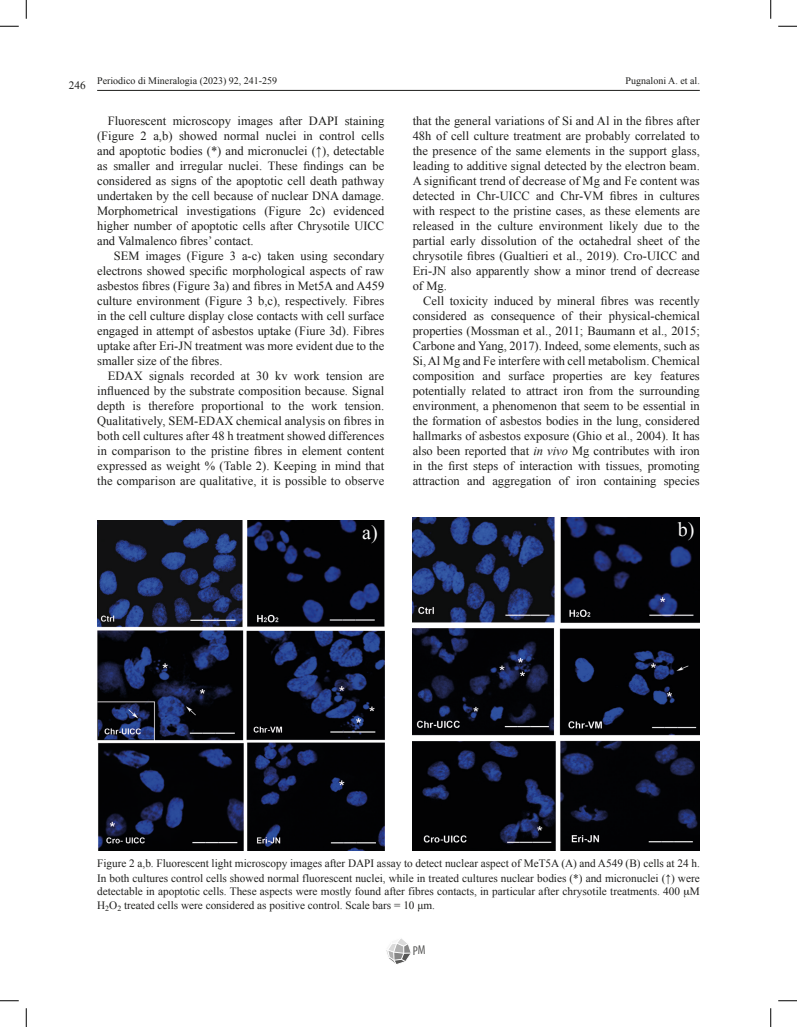
<style>
.page{position:relative;width:797px;height:1027px;background:#fff}
.page>*{position:absolute;margin:0;border:0;box-sizing:border-box;transform-origin:0 0}
.t1{font:20px "Times New Roman";color:#fff}
.t2{font:condensed 12.88px "Myriad Pro";color:#575756}
.t3{font:12.5px/15px "Times New Roman";color:#1d1d1b;text-align:justify}
.Didascalie{font:11.25px/15px "Times New Roman";color:#1d1d1b}
.t4{font:10px "Times New Roman";color:#1d1d1b}
.s1{font-style:italic}
</style>
<div class="page">
<hr style="left:97px;top:90px;width:602px;height:1px;background:#1d1d1b">
<svg style="left:386px;top:938px;width:25px;height:26px"></svg>
<img style="left:97px;top:520px;width:287px;height:331px">
<img style="left:412px;top:517px;width:287px;height:334px">
<svg style="left:0;top:25px;width:19px;height:2px"></svg>
<svg style="left:778px;top:25px;width:19px;height:2px"></svg>
<svg style="left:0;top:1000px;width:19px;height:1px"></svg>
<svg style="left:778px;top:1000px;width:19px;height:1px"></svg>
<svg style="left:25px;top:0;width:2px;height:19px"></svg>
<svg style="left:25px;top:1008px;width:2px;height:19px"></svg>
<svg style="left:770px;top:0;width:1px;height:19px"></svg>
<svg style="left:770px;top:1008px;width:1px;height:19px"></svg>
<p class="Didascalie" style="left:69px;top:77px;width:18px">246</p>
<p class="t4" style="left:97px;top:74px;width:181px">Periodico di Mineralogia (2023) 92, 241-259</p>
<p class="t4" style="left:625px;top:74px;width:76px">Pugnaloni A. et al.</p>
<p class="t3" style="left:97px;top:114px;width:289px;text-indent:11px">Fluorescent microscopy images after DAPI staining (Figure 2 a,b) showed normal nuclei in control cells and apoptotic bodies (*) and micronuclei (↑), detectable as smaller and irregular nuclei. These findings can be considered as signs of the apoptotic cell death pathway undertaken by the cell because of nuclear DNA damage.<br>Morphometrical investigations (Figure 2c) evidenced higher number of apoptotic cells after Chrysotile UICC and Valmalenco fibres’ contact.</p>
<p class="t3" style="left:97px;top:249px;width:289px;text-indent:17px">SEM images (Figure 3 a-c) taken using secondary electrons showed specific morphological aspects of raw asbestos fibres (Figure 3a) and fibres in Met5A and A459 culture environment (Figure 3 b,c), respectively. Fibres in the cell culture display close contacts with cell surface engaged in attempt of asbestos uptake (Fiure 3d). Fibres uptake after Eri-JN treatment was more evident due to the smaller size of the fibres.</p>
<p class="t3" style="left:97px;top:369px;width:289px;text-indent:11px">EDAX signals recorded at 30 kv work tension are influenced by the substrate composition because. Signal depth is therefore proportional to the work tension.<br>Qualitatively, SEM-EDAX chemical analysis on fibres in both cell cultures after 48 h treatment showed differences in comparison to the pristine fibres in element content expressed as weight % (Table 2). Keeping in mind that the comparison are qualitative, it is possible to observe</p>
<p class="t3" style="left:412px;top:114px;width:289px">that the general variations of Si and Al in the fibres after 48h of cell culture treatment are probably correlated to the presence of the same elements in the support glass, leading to additive signal detected by the electron beam.<br>A significant trend of decrease of Mg and Fe content was detected in Chr-UICC and Chr-VM fibres in cultures with respect to the pristine cases, as these elements are released in the culture environment likely due to the partial early dissolution of the octahedral sheet of the chrysotile fibres (Gualtieri et al., 2019). Cro-UICC and Eri-JN also apparently show a minor trend of decrease of Mg.</p>
<p class="t3" style="left:412px;top:294px;width:289px;text-indent:11px">Cell toxicity induced by mineral fibres was recently considered as consequence of their physical-chemical properties (Mossman et al., 2011; Baumann et al., 2015; Carbone and Yang, 2017). Indeed, some elements, such as Si, Al Mg and Fe interfere with cell metabolism. Chemical composition and surface properties are key features potentially related to attract iron from the surrounding environment, a phenomenon that seem to be essential in the formation of asbestos bodies in the lung, considered hallmarks of asbestos exposure (Ghio et al., 2004). It has also been reported that <span class="s1">in vivo</span> Mg contributes with iron in the first steps of interaction with tissues, promoting attraction and aggregation of iron containing species</p>
<p class="t1" style="left:362px;top:518px;width:17px">a)</p>
<p class="t1" style="left:677px;top:516px;width:18px">b)</p>
<p class="Didascalie" style="left:97px;top:855px;width:604px">Figure 2 a,b. Fluorescent light microscopy images after DAPI assay to detect nuclear aspect of MeT5A (A) and A549 (B) cells at 24 h.<br>In both cultures control cells showed normal fluorescent nuclei, while in treated cultures nuclear bodies (*) and micronuclei (↑) were</p>
<p class="Didascalie" style="left:97px;top:885px;width:604px;line-height:13.5px">detectable in apoptotic cells. These aspects were mostly found after fibres contacts, in particular after chrysotile treatments. 400 M<br>H<sub>2</sub>O<sub>2</sub> treated cells were considered as positive control. Scale bars = 10 μm.</p>
<p class="t2" style="left:412px;top:942px;width:14px">PM</p>
</div>
